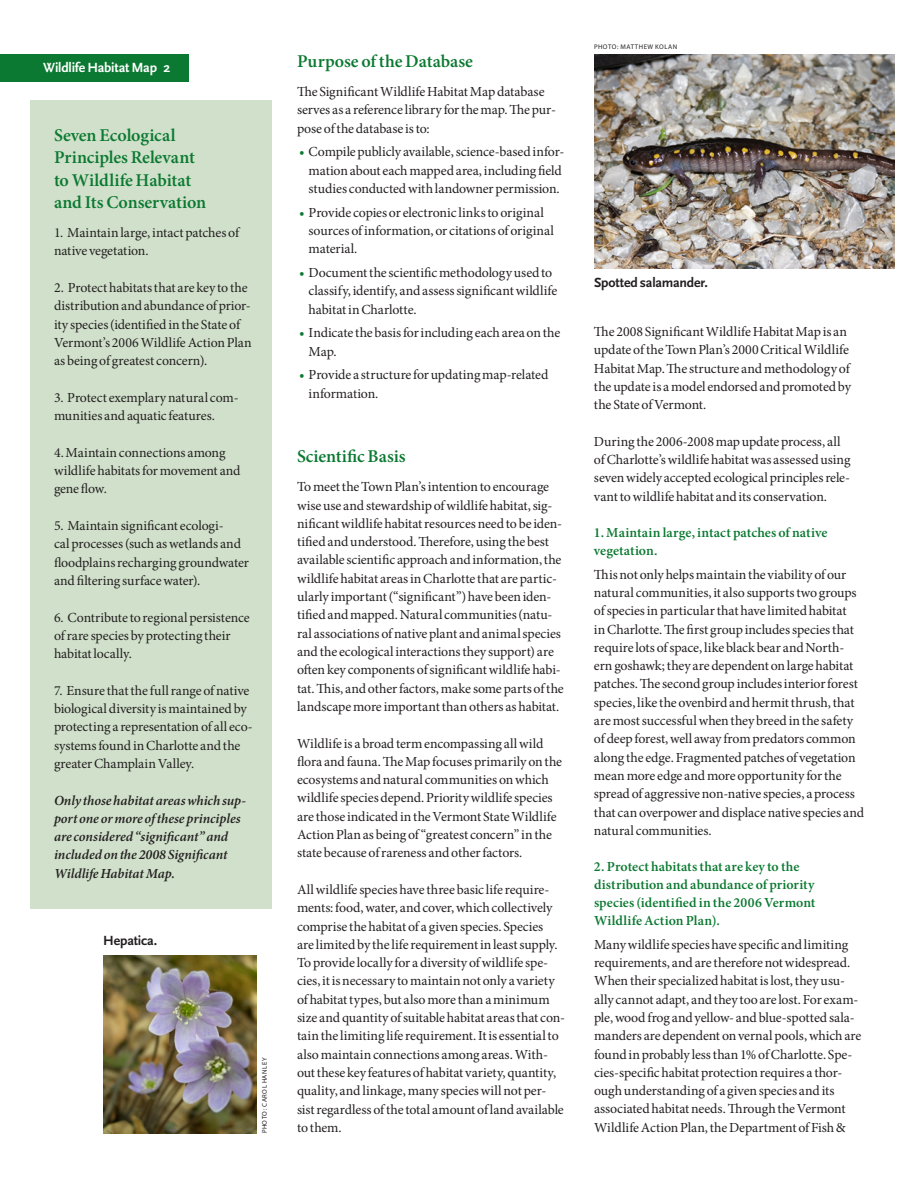
<style>
.page{position:relative;width:918px;height:1188px;background:#fff}
.page>*{position:absolute;margin:0;border:0;box-sizing:border-box;transform-origin:0 0}
.SUB_SUB_no_indent{font:600 18px/22.5px "Minion Pro";color:#0b7931}
.TEXT{font:13.8px/18.3px "Minion Pro";letter-spacing:-.005em;color:#231f20}
.numbered_heads{font:600 13.8px/18px "Minion Pro";letter-spacing:.005em;color:#0b7931}
.TEXT-2{font:italic 600 13.8px/18.3px "Minion Pro";letter-spacing:-.005em;color:#231f20}
.TEXT-3{font:700 13.8px "Scala Sans";letter-spacing:-.01em;color:#231f20}
.t1{font:700 13.8px "Scala Sans";letter-spacing:-.015em;color:#fff}
.photo_credit{font:6.75px "Myriad";letter-spacing:.08em;color:#231f20}
.s1{font-weight:700;font-style:italic;color:#0b7931}
</style>
<div class="page">
<div style="left:30px;top:100px;width:242px;height:809px;background:#d0e0ca"></div>
<img style="left:594px;top:54px;width:301px;height:214px">
<img style="left:103px;top:956px;width:153px;height:178px">
<div style="left:0;top:54px;width:189px;height:28px;background:#0b7931"></div>
<p class="t1" style="left:43px;top:60px;width:129px">Wildlife Habitat Map 2</p>
<p class="SUB_SUB_no_indent" style="left:54px;top:123px;width:154px">Seven Ecological<br>Principles Relevant to Wildlife Habitat and Its Conservation</p>
<p class="TEXT" style="left:54px;top:224px;width:187px">1. Maintain large, intact patches of native vegetation.</p>
<p class="TEXT" style="left:54px;top:279px;width:199px">2. Protect habitats that are key to the distribution and abundance of prior&shy;ity species (identified in the State of Vermont’s 2006 Wildlife Action Plan as being of greatest concern).</p>
<p class="TEXT" style="left:54px;top:388px;width:186px">3. Protect exemplary natural com&shy;munities and aquatic features.</p>
<p class="TEXT" style="left:54px;top:443px;width:188px">4. Maintain connections among wildlife habitats for movement and gene flow.</p>
<p class="TEXT" style="left:54px;top:517px;width:197px">5. Maintain significant ecologi-<br>cal processes (such as wetlands and floodplains recharging groundwater and filtering surface water).</p>
<p class="TEXT" style="left:54px;top:608px;width:197px">6. Contribute to regional persistence of rare species by protecting their habitat locally.</p>
<p class="TEXT" style="left:54px;top:681px;width:200px">7. Ensure that the full range of native biological diversity is maintained by protecting a representation of all eco&shy;systems found in Charlotte and the greater Champlain Valley.</p>
<p class="TEXT-2" style="left:54px;top:791px;width:194px">Only those habitat areas which sup&shy;port one or more of these principles are considered “significant” and included on the 2008 Significant<br>Wildlife Habitat Map.</p>
<p class="TEXT-3" style="left:103px;top:933px;width:56px">Hepatica.</p>
<p class="photo_credit" style="left:261px;top:1133px;width:77px;rotate:-90deg">PHOTO: CAROL HANLEY</p>
<p class="SUB_SUB_no_indent" style="left:297px;top:50px;width:178px">Purpose of the Database</p>
<p class="TEXT" style="left:297px;top:83px;width:261px">The Significant Wildlife Habitat Map database serves as a reference library for the map. The pur&shy;pose of the database is to:</p>
<p class="TEXT" style="left:299px;top:143px;width:267px;text-align:center"><span class="s1">•</span> Compile publicly available, science-based infor&shy;mation about each mapped area, including field studies conducted with landowner permission.</p>
<p class="TEXT" style="left:309px;top:203px;width:247px;text-indent:-10px"><span class="s1">•</span> Provide copies or electronic links to original sources of information, or citations of original material.</p>
<p class="TEXT" style="left:309px;top:264px;width:250px;text-indent:-10px"><span class="s1">•</span> Document the scientific methodology used to classify, identify, and assess significant wildlife habitat in Charlotte.</p>
<p class="TEXT" style="left:309px;top:324px;width:253px;text-indent:-10px"><span class="s1">•</span> Indicate the basis for including each area on the<br>Map.</p>
<p class="TEXT" style="left:309px;top:366px;width:241px;text-indent:-10px"><span class="s1">•</span> Provide a structure for updating map-related information.</p>
<p class="SUB_SUB_no_indent" style="left:297px;top:445px;width:110px">Scientific Basis</p>
<p class="TEXT" style="left:297px;top:478px;width:268px">To meet the Town Plan’s intention to encourage wise use and stewardship of wildlife habitat, sig&shy;nificant wildlife habitat resources need to be iden&shy;tified and understood. Therefore, using the best available scientific approach and information, the wildlife habitat areas in Charlotte that are partic&shy;ularly important (“significant”) have been iden&shy;tified and mapped. Natural communities (natu&shy;ral associations of native plant and animal species and the ecological interactions they support) are often key components of significant wildlife habi&shy;tat. This, and other factors, make some parts of the landscape more important than others as habitat.</p>
<p class="TEXT" style="left:297px;top:734px;width:267px">Wildlife is a broad term encompassing all wild flora and fauna. The Map focuses primarily on the ecosystems and natural communities on which wildlife species depend. Priority wildlife species are those indicated in the Vermont State Wildlife Action Plan as being of “greatest concern” in the state because of rareness and other factors.</p>
<p class="TEXT" style="left:297px;top:880px;width:270px">All wildlife species have three basic life require&shy;ments: food, water, and cover, which collectively comprise the habitat of a given species. Species<br>are limited by the life requirement in least supply.<br>To provide locally for a diversity of wildlife spe&shy;cies, it is necessary to maintain not only a variety of habitat types, but also more than a minimum size and quantity of suitable habitat areas that con&shy;tain the limiting life requirement. It is essential to also maintain connections among areas. With&shy;out these key features of habitat variety, quantity, quality, and linkage, many species will not per&shy;sist regardless of the total amount of land available to them.</p>
<p class="photo_credit" style="left:594px;top:43px;width:85px">PHOTO: MATTHEW KOLAN</p>
<p class="TEXT-3" style="left:594px;top:275px;width:115px">Spotted salamander.</p>
<p class="TEXT" style="left:594px;top:322px;width:259px">The 2008 Significant Wildlife Habitat Map is an update of the Town Plan’s 2000 Critical Wildlife Habitat Map. The structure and methodology of the update is a model endorsed and promoted by the State of Vermont.</p>
<p class="TEXT" style="left:594px;top:432px;width:258px">During the 2006-2008 map update process, all of Charlotte’s wildlife habitat was assessed using seven widely accepted ecological principles rele&shy;vant to wildlife habitat and its conservation.</p>
<p class="numbered_heads" style="left:594px;top:523px;width:235px">1. Maintain large, intact patches of native vegetation.</p>
<p class="TEXT" style="left:594px;top:565px;width:272px">This not only helps maintain the viability of our natural communities, it also supports two groups of species in particular that have limited habitat<br>in Charlotte. The first group includes species that require lots of space, like black bear and North&shy;ern goshawk; they are dependent on large habitat patches. The second group includes interior forest species, like the ovenbird and hermit thrush, that are most successful when they breed in the safety of deep forest, well away from predators common along the edge. Fragmented patches of vegetation mean more edge and more opportunity for the spread of aggressive non-native species, a process that can overpower and displace native species and natural communities.</p>
<p class="numbered_heads" style="left:594px;top:858px;width:223px">2. Protect habitats that are key to the distribution and abundance of priority species (identified in the 2006 Vermont Wildlife Action Plan).</p>
<p class="TEXT" style="left:594px;top:935px;width:269px">Many wildlife species have specific and limiting requirements, and are therefore not widespread.<br>When their specialized habitat is lost, they usu&shy;ally cannot adapt, and they too are lost. For exam&shy;ple, wood frog and yellow- and blue-spotted sala&shy;manders are dependent on vernal pools, which are found in probably less than 1% of Charlotte. Spe&shy;cies-specific habitat protection requires a thor&shy;ough understanding of a given species and its associated habitat needs. Through the Vermont Wildlife Action Plan, the Department of Fish &amp;</p>
</div>
